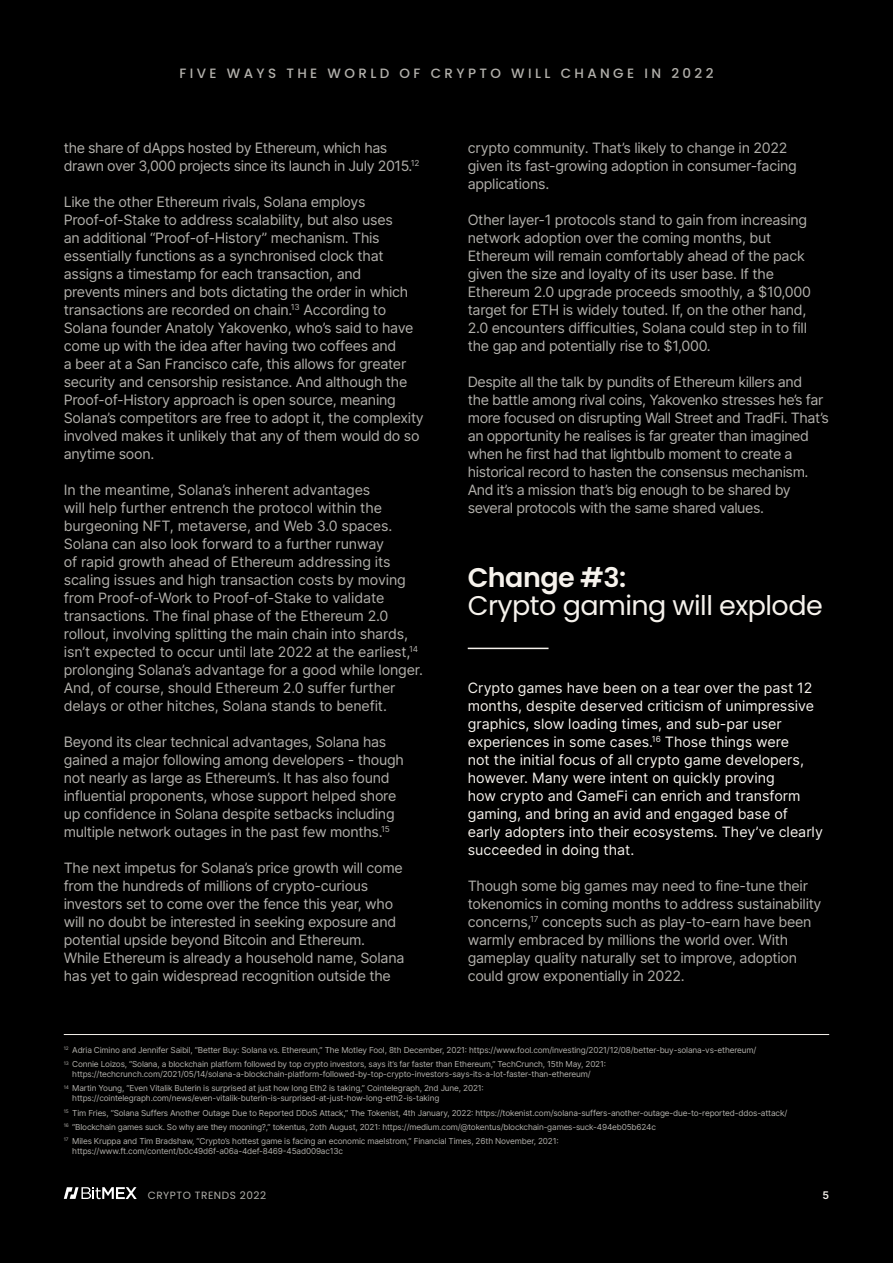
<style>
.page{position:relative;width:893px;height:1263px;background:#000}
.page>*{position:absolute;margin:0;border:0;box-sizing:border-box;transform-origin:0 0}
.t1{font:27px "Poppins";letter-spacing:-.02em;color:#f6f2ec}
.t2{font:600 27px "Poppins";letter-spacing:-.02em;color:#f6f2ec}
.t3{font:14.25px/18px "Inter";letter-spacing:-.02em;color:#b2b0ab}
.t4{font:14.25px/18px "Inter";color:#f6f2ec}
.t5{font:500 13.5px "Poppins";letter-spacing:.25em;color:#b2b0ab}
.t6{font:10.5px "Poppins";letter-spacing:.05em;color:#b2b0ab}
.t7{font:600 10.5px "Inter";color:#f6f2ec}
.t8{font:8.25px/14.1px "Inter";letter-spacing:-.02em;color:#b2b0ab}
</style>
<div class="page">
<svg style="left:64px;top:1187px;width:73px;height:13px"></svg>
<hr style="left:468px;top:648px;width:81px;height:1px;background:#f6f2ec">
<hr style="left:64px;top:1034px;width:765px;height:1px;background:#f6f2ec">
<p class="t5" style="left:179px;top:65px;width:536px">FIVE WAYS THE WORLD OF CRYPTO WILL CHANGE IN 2022</p>
<p class="t3" style="left:64px;top:139px;width:357px">the share of dApps hosted by Ethereum, which has drawn over 3,000 projects since its launch in July 2015.<sup>12</sup></p>
<p class="t3" style="left:64px;top:193px;width:362px">Like the other Ethereum rivals, Solana employs Proof-of-Stake to address scalability, but also uses<br>an additional “Proof-of-History” mechanism. This essentially functions as a synchronised clock that assigns a timestamp for each transaction, and<br>prevents miners and bots dictating the order in which transactions are recorded on chain.<sup>13</sup> According to Solana founder Anatoly Yakovenko, who’s said to have come up with the idea after having two coffees and<br>a beer at a San Francisco cafe, this allows for greater security and censorship resistance. And although the Proof-of-History approach is open source, meaning Solana’s competitors are free to adopt it, the complexity involved makes it unlikely that any of them would do so anytime soon.</p>
<p class="t3" style="left:64px;top:480px;width:361px">In the meantime, Solana’s inherent advantages<br>will help further entrench the protocol within the burgeoning NFT, metaverse, and Web 3.0 spaces.<br>Solana can also look forward to a further runway<br>of rapid growth ahead of Ethereum addressing its scaling issues and high transaction costs by moving from Proof-of-Work to Proof-of-Stake to validate transactions. The final phase of the Ethereum 2.0 rollout, involving splitting the main chain into shards, isn’t expected to occur until late 2022 at the earliest,<sup>14 </sup>prolonging Solana’s advantage for a good while longer.<br>And, of course, should Ethereum 2.0 suffer further delays or other hitches, Solana stands to benefit.</p>
<p class="t3" style="left:64px;top:732px;width:342px">Beyond its clear technical advantages, Solana has gained a major following among developers - though not nearly as large as Ethereum’s. It has also found influential proponents, whose support helped shore up confidence in Solana despite setbacks including multiple network outages in the past few months.<sup>15</sup></p>
<p class="t3" style="left:64px;top:859px;width:342px">The next impetus for Solana’s price growth will come from the hundreds of millions of crypto-curious investors set to come over the fence this year, who will no doubt be interested in seeking exposure and potential upside beyond Bitcoin and Ethereum.<br>While Ethereum is already a household name, Solana has yet to gain widespread recognition outside the</p>
<p class="t3" style="left:468px;top:138px;width:331px">crypto community. That’s likely to change in 2022 given its fast-growing adoption in consumer-facing applications.</p>
<p class="t3" style="left:468px;top:210px;width:345px">Other layer-1 protocols stand to gain from increasing network adoption over the coming months, but Ethereum will remain comfortably ahead of the pack given the size and loyalty of its user base. If the Ethereum 2.0 upgrade proceeds smoothly, a $10,000 target for ETH is widely touted. If, on the other hand, 2.0 encounters difficulties, Solana could step in to fill the gap and potentially rise to $1,000.</p>
<p class="t3" style="left:468px;top:372px;width:363px">Despite all the talk by pundits of Ethereum killers and<br>the battle among rival coins, Yakovenko stresses he’s far more focused on disrupting Wall Street and TradFi. That’s an opportunity he realises is far greater than imagined when he first had that lightbulb moment to create a historical record to hasten the consensus mechanism.<br>And it’s a mission that’s big enough to be shared by several protocols with the same shared values.</p>
<h1 class="t2" style="left:468px;top:561px;width:160px">Change #3:</h1>
<h1 class="t1" style="left:468px;top:590px;width:356px">Crypto gaming will explode</h1>
<p class="t4" style="left:468px;top:679px;width:357px">Crypto games have been on a tear over the past 12 months, despite deserved criticism of unimpressive graphics, slow loading times, and sub-par user experiences in some cases.<sup>16</sup> Those things were<br>not the initial focus of all crypto game developers, however. Many were intent on quickly proving<br>how crypto and GameFi can enrich and transform gaming, and bring an avid and engaged base of early adopters into their ecosystems. They’ve clearly succeeded in doing that.</p>
<p class="t3" style="left:468px;top:876px;width:355px">Though some big games may need to fine-tune their tokenomics in coming months to address sustainability concerns,<sup>17</sup> concepts such as play-to-earn have been warmly embraced by millions the world over. With gameplay quality naturally set to improve, adoption could grow exponentially in 2022.</p>
<p class="t8" style="left:64px;top:1043px;width:694px"><sup>12</sup> Adria Cimino and Jennifer Saibil, “Better Buy: Solana vs. Ethereum,” The Motley Fool, 8th December, 2021: https://www.fool.com/investing/2021/12/08/better-buy-solana-vs-ethereum/<br><sup>13</sup> Connie Loizos, “Solana, a blockchain platform followed by top crypto investors, says it’s far faster than Ethereum,” TechCrunch, 15th May, 2021:</p>
<p class="t8" style="left:64px;top:1067px;width:528px;text-indent:9px">https://techcrunch.com/2021/05/14/solana-a-blockchain-platform-followed-by-top-crypto-investors-says-its-a-lot-faster-than-ethereum/<br><sup>14</sup> Martin Young, “Even Vitalik Buterin is surprised at just how long Eth2 is taking,” Cointelegraph, 2nd June, 2021:</p>
<p class="t8" style="left:64px;top:1091px;width:725px;text-indent:9px">https://cointelegraph.com/news/even-vitalik-buterin-is-surprised-at-just-how-long-eth2-is-taking<br><sup>15</sup> Tim Fries, “Solana Suffers Another Outage Due to Reported DDoS Attack,” The Tokenist, 4th January, 2022: https://tokenist.com/solana-suffers-another-outage-due-to-reported-ddos-attack/ <sup>16</sup> “Blockchain games suck. So why are they mooning?,” tokentus, 2oth August, 2021: https://medium.com/@tokentus/blockchain-games-suck-494eb05b624c<br><sup>17</sup> Miles Kruppa and Tim Bradshaw, “Crypto’s hottest game is facing an economic maelstrom,” Financial Times, 26th November, 2021:</p>
<p class="t8" style="left:72px;top:1143px;width:272px">https://www.ft.com/content/b0c49d6f-a06a-4def-8469-45ad009ac13c</p>
<p class="t6" style="left:148px;top:1189px;width:120px">CRYPTO TRENDS 2022</p>
<p class="t7" style="left:822px;top:1187px;width:8px">5</p>
</div>
